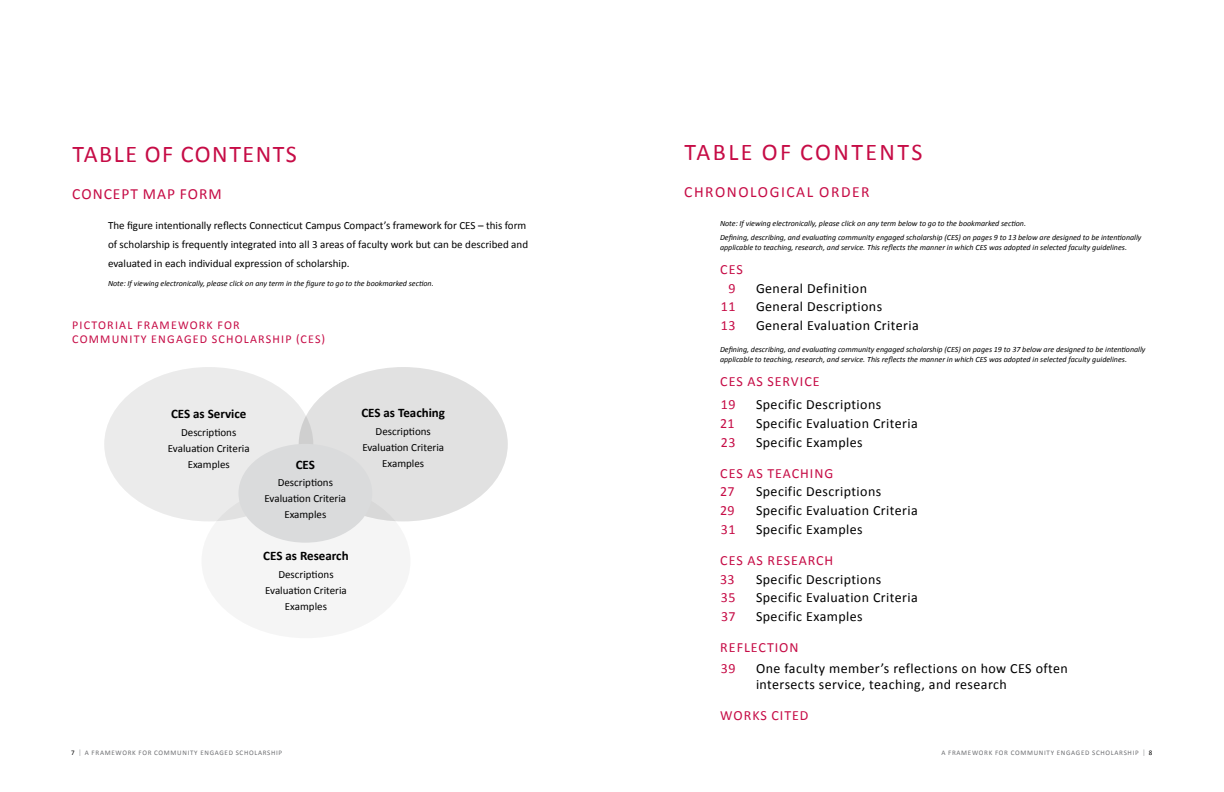
<style>
.page{position:relative;width:1224px;height:792px;background:#fff}
.page>*{position:absolute;margin:0;border:0;box-sizing:border-box;transform-origin:0 0}
.t1{font:24px "Calibri";letter-spacing:.04em;color:#c60c46}
.t2{font:15.5px "Calibri";letter-spacing:.1em;color:#c60c46}
.t3{font:15.5px "Calibri";letter-spacing:.065em;color:#c60c46}
.t4{font:14px/16px "Calibri";letter-spacing:.03em;color:#000}
.t5{font:14px/21.8px "Calibri";letter-spacing:.07em;color:#c60c46}
.t6{font:700 13px "Calibri";color:#000}
.t7{font:12px/14px "Calibri";letter-spacing:.1em;color:#c60c46}
.t8{font:11px/16px "Calibri";color:#000;text-align:center}
.t9{font:italic 8px/13.6px "Calibri";color:#000}
.t10{font:7px "Calibri";letter-spacing:.1em;color:#6d6e71}
.s1{color:#000}
.s2{font-size:10.5px}
</style>
<div class="page">
<div style="left:104px;top:367px;width:209px;height:154px;background:#ebebeb;border-radius:50%"></div>
<div style="left:299px;top:367px;width:209px;height:154px;background:#e1e1e1;border-radius:50%"></div>
<div style="left:201px;top:484px;width:210px;height:154px;background:#f5f5f5;border-radius:50%"></div>
<div style="left:238px;top:444px;width:134px;height:99px;background:#dadbdc;border-radius:50%"></div>
<h1 class="t1" style="left:72px;top:139px;width:26px">Table</h1>
<h1 class="t1" style="left:145px;top:139px;width:66px">of Contents</h1>
<h2 class="t3" style="left:72px;top:184px;width:151px">Concept Map Form</h2>
<p class="t8" style="left:108px;top:216px;width:422px;line-height:19px;text-align:left">The figure intentionally reflects Connecticut Campus Compact’s framework for CES – this form of scholarship is frequently integrated into all 3 areas of faculty work but can be described and evaluated in each individual expression of scholarship.</p>
<p class="t9" style="left:108px;top:276px;width:327px">Note: If viewing electronically, please click on any term in the figure to go to the bookmarked section.</p>
<h3 class="t7" style="left:72px;top:318px;width:169px">Pictorial Framework for<br>Community</h3>
<h3 class="t7" style="left:151px;top:332px;width:16px">Engaged</h3>
<h3 class="t7" style="left:212px;top:332px;width:15px">Scholarship</h3>
<h3 class="t7" style="left:296px;top:332px;width:31px">(CES)</h3>
<h3 class="t6" style="left:171px;top:405px;width:77px">CES as Service</h3>
<h3 class="t8" style="left:168px;top:424px;width:83px">Descriptions<br>Evaluation Criteria<br>Examples</h3>
<h3 class="t6" style="left:296px;top:456px;width:21px">CES</h3>
<h3 class="t8" style="left:265px;top:475px;width:83px">Descriptions<br>Evaluation Criteria<br>Examples</h3>
<h3 class="t6" style="left:263px;top:548px;width:87px">CES as Research</h3>
<h3 class="t8" style="left:265px;top:567px;width:83px">Descriptions<br>Evaluation Criteria<br>Examples</h3>
<h3 class="t6" style="left:361px;top:405px;width:85px">CES as Teaching</h3>
<h3 class="t8" style="left:362px;top:423px;width:83px">Descriptions<br>Evaluation Criteria<br>Examples</h3>
<h1 class="t1" style="left:684px;top:137px;width:27px">Table</h1>
<h1 class="t1" style="left:762px;top:137px;width:70px">of Contents</h1>
<h2 class="t2" style="left:684px;top:182px;width:187px">chronological order</h2>
<p class="t9" style="left:720px;top:216px;width:423px">Note: If viewing electronically, please click on any term below to go to the bookmarked section.<br>Defining, describing, and evaluating community engaged scholarship (CES) on pages 9 to 13 below are designed to be intentionally</p>
<p class="t9" style="left:720px;top:240px;width:409px">applicable to teaching, research, and service. This reflects the manner in which CES was adopted in selected faculty guidelines.</p>
<h3 class="t5" style="left:720px;top:258px;width:9px">CES</h3>
<h3 class="t5" style="left:728px;top:277px;width:9px">9</h3>
<h3 class="t4" style="left:756px;top:280px;width:113px">General Definition</h3>
<h3 class="t5" style="left:721px;top:296px;width:16px">11</h3>
<h3 class="t4" style="left:756px;top:299px;width:128px">General Descriptions</h3>
<h3 class="t5" style="left:721px;top:315px;width:16px">13</h3>
<h3 class="t4" style="left:756px;top:318px;width:164px">General Evaluation Criteria</h3>
<p class="t9" style="left:720px;top:344px;width:427px;line-height:10px">Defining, describing, and evaluating community engaged scholarship (CES) on pages 19 to 37 below are designed to be intentionally applicable to teaching, research, and service. This reflects the manner in which CES was adopted in selected faculty guidelines.</p>
<h3 class="t5" style="left:720px;top:370px;width:9px">CES</h3>
<h3 class="t5" style="left:747px;top:370px;width:74px">as Service</h3>
<h3 class="t5" style="left:721px;top:394px;width:16px">19</h3>
<h3 class="t4" style="left:756px;top:397px;width:127px">Specific Descriptions</h3>
<h3 class="t5" style="left:720px;top:413px;width:16px">21</h3>
<h3 class="t4" style="left:756px;top:416px;width:163px">Specific Evaluation Criteria</h3>
<h3 class="t5" style="left:721px;top:432px;width:16px">23</h3>
<h3 class="t4" style="left:756px;top:435px;width:108px">Specific Examples</h3>
<h3 class="t5" style="left:720px;top:462px;width:9px">CES</h3>
<h3 class="t5" style="left:747px;top:462px;width:87px">as teaching</h3>
<h3 class="t5" style="left:720px;top:481px;width:16px">27</h3>
<h3 class="t4" style="left:756px;top:484px;width:127px">Specific Descriptions</h3>
<h3 class="t5" style="left:720px;top:500px;width:16px">29</h3>
<h3 class="t4" style="left:756px;top:503px;width:163px">Specific Evaluation Criteria</h3>
<h3 class="t5" style="left:721px;top:519px;width:16px">31</h3>
<h3 class="t4" style="left:756px;top:522px;width:108px">Specific Examples</h3>
<h3 class="t5" style="left:720px;top:549px;width:9px">CES</h3>
<h3 class="t5" style="left:747px;top:549px;width:88px">as Research</h3>
<h3 class="t5" style="left:720px;top:568px;width:16px">33</h3>
<h3 class="t4" style="left:756px;top:571px;width:127px">Specific Descriptions</h3>
<h3 class="t5" style="left:721px;top:587px;width:16px">35</h3>
<h3 class="t4" style="left:756px;top:590px;width:163px">Specific Evaluation Criteria</h3>
<h3 class="t5" style="left:721px;top:606px;width:16px">37</h3>
<h3 class="t4" style="left:756px;top:609px;width:108px">Specific Examples</h3>
<h3 class="t5" style="left:720px;top:636px;width:80px">reflection<br>39</h3>
<h3 class="t4" style="left:756px;top:661px;width:313px">One faculty member’s reflections on how CES often intersects service, teaching, and research</h3>
<h3 class="t5" style="left:720px;top:704px;width:90px">works cited</h3>
<p class="t10" style="left:71px;top:748px;width:212px"><span class="s1">7</span> <span class="s2">I</span> a framework for community engaged scholarship</p>
<p class="t10" style="left:941px;top:748px;width:212px">a framework for community engaged scholarship <span class="s2">I</span> <span class="s1">8</span></p>
</div>
